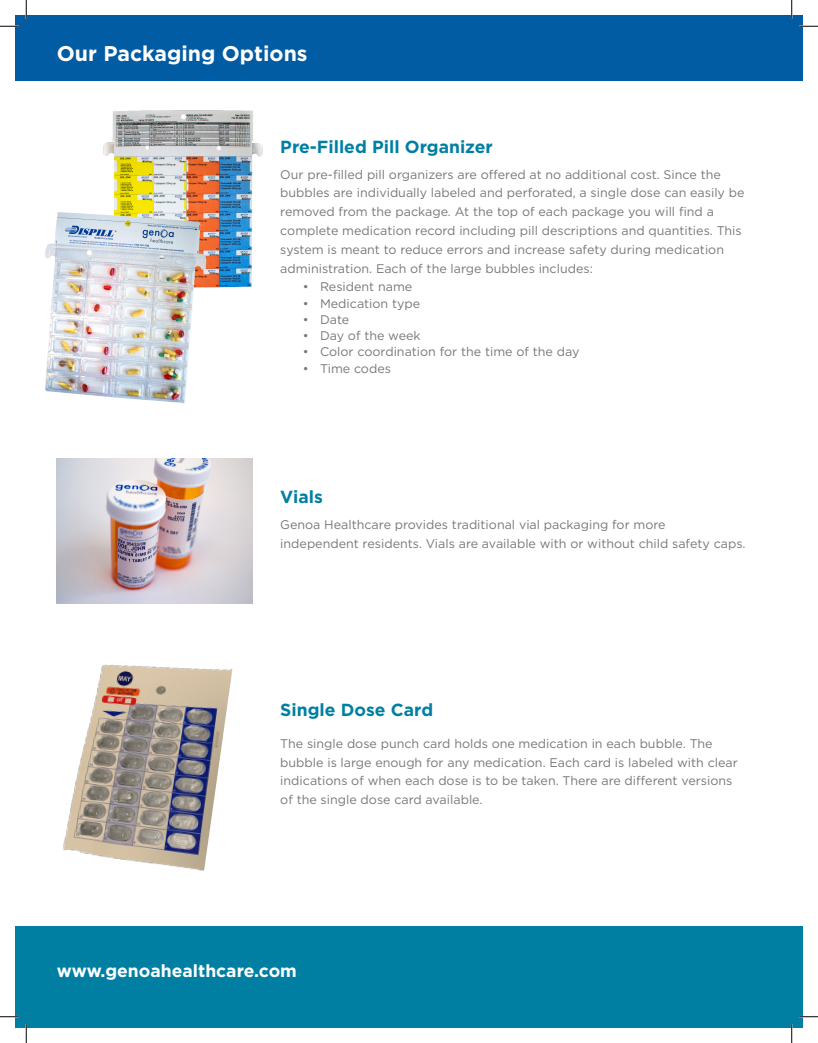
<style>
.page{position:relative;width:818px;height:1043px;background:#fff}
.page>*{position:absolute;margin:0;border:0;box-sizing:border-box;transform-origin:0 0}
.t1{font:700 21.25px "Gotham";color:#fff}
.t2{font:700 17.5px "Gotham";color:#007fa3}
.t3{font:700 17.5px "Gotham";color:#fff}
.t4{font:12.5px/18.8px "Gotham";color:#75787b}
</style>
<div class="page">
<div style="left:15px;top:15px;width:787px;height:66px;background:#015ca3"></div>
<img style="left:103px;top:110px;width:160px;height:178px">
<img style="left:45px;top:198px;width:167px;height:206px">
<img style="left:56px;top:458px;width:197px;height:145px">
<div style="left:15px;top:926px;width:787px;height:102px;background:#007fa3"></div>
<img style="left:63px;top:664px;width:169px;height:207px">
<svg style="left:0;top:25px;width:19px;height:2px"></svg>
<svg style="left:799px;top:25px;width:19px;height:2px"></svg>
<svg style="left:0;top:1015px;width:19px;height:2px"></svg>
<svg style="left:799px;top:1015px;width:19px;height:2px"></svg>
<svg style="left:25px;top:0;width:2px;height:19px"></svg>
<svg style="left:25px;top:1024px;width:2px;height:18px"></svg>
<svg style="left:790px;top:0;width:2px;height:19px"></svg>
<svg style="left:790px;top:1024px;width:2px;height:18px"></svg>
<h1 class="t1" style="left:57px;top:40px;width:252px">Our Packaging Options</h1>
<h2 class="t2" style="left:280px;top:135px;width:214px">Pre-Filled Pill Organizer</h2>
<p class="t4" style="left:280px;top:165px;width:465px">Our pre-filled pill organizers are offered at no additional cost. Since the bubbles are individually labeled and perforated, a single dose can easily be removed from the package. At the top of each package you will find a complete medication record including pill descriptions and quantities. This system is meant to reduce errors and increase safety during medication administration. Each of the large bubbles includes:</p>
<p class="t4" style="left:303px;top:277px;width:111px">• Resident name</p>
<p class="t4" style="left:303px;top:293px;width:119px">• Medication type</p>
<p class="t4" style="left:303px;top:310px;width:48px">• Date</p>
<p class="t4" style="left:303px;top:326px;width:119px">• Day of the week</p>
<p class="t4" style="left:303px;top:342px;width:278px">• Color coordination for the time of the day</p>
<p class="t4" style="left:303px;top:358px;width:90px">• Time codes</p>
<h2 class="t2" style="left:280px;top:485px;width:44px">Vials</h2>
<p class="t4" style="left:280px;top:515px;width:467px">Genoa Healthcare provides traditional vial packaging for more independent residents. Vials are available with or without child safety caps.</p>
<h2 class="t2" style="left:280px;top:698px;width:154px">Single Dose Card</h2>
<p class="t4" style="left:280px;top:733px;width:459px">The single dose punch card holds one medication in each bubble. The bubble is large enough for any medication. Each card is labeled with clear indications of when each dose is to be taken. There are different versions of the single dose card available.</p>
<h2 class="t3" style="left:57px;top:958px;width:241px">www.genoahealthcare.com</h2>
</div>
